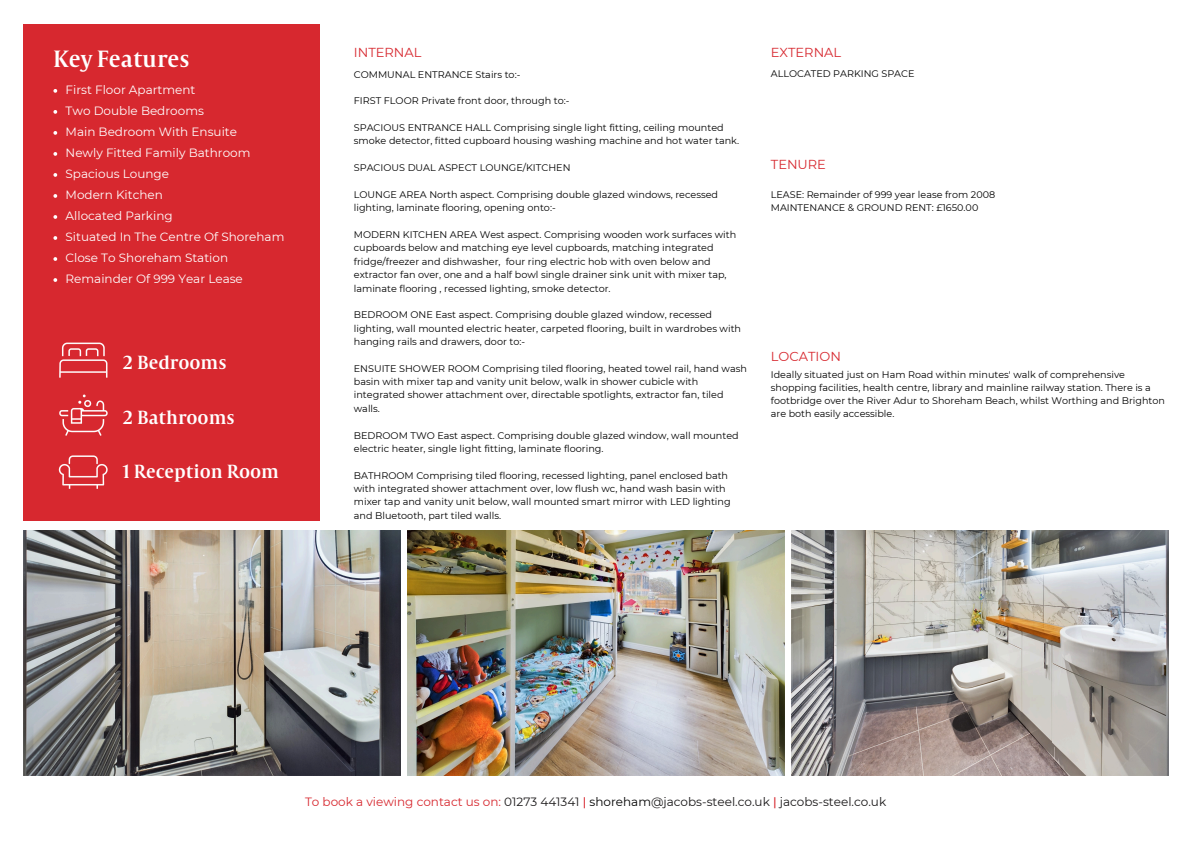
<style>
.page{position:relative;width:1191px;height:843px;background:#fff}
.page>*{position:absolute;margin:0;border:0;box-sizing:border-box;transform-origin:0 0}
.t1{font:26px "Capitolium Road";color:#fff}
.t2{font:21px "Capitolium Road";color:#fff}
.t3{font:13px "Montserrat";color:#d7282f}
.t4{font:12px "Montserrat";color:#fff}
.t5{font:12px "Montserrat";color:#191718}
.t6{font:9.6px/13.4px "Montserrat";color:#000}
.s1{color:#d7282f}
.s2{font-weight:500;color:#d7282f}
.s3{color:#000}
</style>
<div class="page">
<img style="left:23px;top:530px;width:377px;height:245px">
<img style="left:407px;top:530px;width:377px;height:245px">
<img style="left:791px;top:530px;width:377px;height:245px">
<div style="left:23px;top:25px;width:297px;height:496px;background:#d7282f"></div>
<img style="left:58px;top:455px;width:50px;height:34px">
<img style="left:59px;top:394px;width:49px;height:42px">
<img style="left:59px;top:342px;width:49px;height:36px">
<svg style="left:53px;top:89px;width:4px;height:4px"></svg>
<svg style="left:53px;top:110px;width:4px;height:4px"></svg>
<svg style="left:53px;top:131px;width:4px;height:4px"></svg>
<svg style="left:53px;top:152px;width:4px;height:4px"></svg>
<svg style="left:53px;top:173px;width:4px;height:4px"></svg>
<svg style="left:53px;top:194px;width:4px;height:4px"></svg>
<svg style="left:53px;top:215px;width:4px;height:4px"></svg>
<svg style="left:53px;top:236px;width:4px;height:4px"></svg>
<svg style="left:53px;top:257px;width:4px;height:4px"></svg>
<svg style="left:53px;top:278px;width:4px;height:4px"></svg>
<h2 class="t1" style="left:53px;top:50px;width:138px">Key Features</h2>
<p class="t4" style="left:66px;top:83px;width:131px">First Floor Apartment</p>
<p class="t4" style="left:66px;top:104px;width:140px">Two Double Bedrooms</p>
<p class="t4" style="left:66px;top:125px;width:173px">Main Bedroom With Ensuite</p>
<p class="t4" style="left:66px;top:146px;width:186px">Newly Fitted Family Bathroom</p>
<p class="t4" style="left:66px;top:167px;width:105px">Spacious Lounge</p>
<p class="t4" style="left:66px;top:188px;width:99px">Modern Kitchen</p>
<p class="t4" style="left:66px;top:209px;width:109px">Allocated Parking</p>
<p class="t4" style="left:66px;top:230px;width:220px">Situated In The Centre Of Shoreham</p>
<h2 class="t4" style="left:66px;top:251px;width:164px">Close To Shoreham Station</h2>
<p class="t4" style="left:66px;top:272px;width:179px">Remainder Of 999 Year Lease</p>
<p class="t2" style="left:123px;top:355px;width:105px">2 Bedrooms</p>
<h2 class="t2" style="left:123px;top:410px;width:113px">2 Bathrooms</h2>
<h3 class="t2" style="left:123px;top:464px;width:158px">1 Reception Room</h3>
<p class="t3" style="left:354px;top:45px;width:69px">INTERNAL</p>
<p class="t3" style="left:770px;top:45px;width:72px">EXTERNAL</p>
<p class="t6" style="left:354px;top:67px;width:168px">COMMUNAL ENTRANCE Stairs to:-</p>
<h5 class="t6" style="left:354px;top:94px;width:217px">FIRST FLOOR Private front door, through to:-</h5>
<p class="t6" style="left:354px;top:121px;width:387px">SPACIOUS ENTRANCE HALL Comprising single light fitting, ceiling mounted smoke detector, fitted cupboard housing washing machine and hot water tank.</p>
<p class="t6" style="left:354px;top:161px;width:218px">SPACIOUS DUAL ASPECT LOUNGE/KITCHEN</p>
<p class="t6" style="left:354px;top:188px;width:366px">LOUNGE AREA North aspect. Comprising double glazed windows, recessed lighting, laminate flooring, opening onto:-</p>
<p class="t6" style="left:354px;top:228px;width:384px">MODERN KITCHEN AREA West aspect. Comprising wooden work surfaces with cupboards below and matching eye level cupboards, matching integrated fridge/freezer and dishwasher, four ring electric hob with oven below and extractor fan over, one and a half bowl single drainer sink unit with mixer tap, laminate flooring , recessed lighting, smoke detector.</p>
<p class="t6" style="left:354px;top:308px;width:389px">BEDROOM ONE East aspect. Comprising double glazed window, recessed lighting, wall mounted electric heater, carpeted flooring, built in wardrobes with hanging rails and drawers, door to:-</p>
<p class="t6" style="left:354px;top:361px;width:394px">ENSUITE SHOWER ROOM Comprising tiled flooring, heated towel rail, hand wash basin with mixer tap and vanity unit below, walk in shower cubicle with integrated shower attachment over, directable spotlights, extractor fan, tiled walls.</p>
<h3 class="t6" style="left:354px;top:428px;width:386px">BEDROOM TWO East aspect. Comprising double glazed window, wall mounted electric heater, single light fitting, laminate flooring.</h3>
<h5 class="t6" style="left:354px;top:468px;width:378px">BATHROOM Comprising tiled flooring, recessed lighting, panel enclosed bath with integrated shower attachment over, low flush wc, hand wash basin with mixer tap and vanity unit below, wall mounted smart mirror with LED lighting and Bluetooth, part tiled walls.</h5>
<h3 class="t6" style="left:770px;top:67px;width:145px">ALLOCATED PARKING SPACE</h3>
<p class="t3" style="left:770px;top:156px;width:57px">TENURE</p>
<p class="t6" style="left:770px;top:188px;width:226px">LEASE: Remainder of 999 year lease from 2008</p>
<h3 class="t6" style="left:770px;top:200px;width:209px">MAINTENANCE &amp; GROUND RENT: £1650.00</h3>
<h4 class="t3" style="left:770px;top:348px;width:72px">LOCATION</h4>
<p class="t6" style="left:770px;top:368px;width:395px;line-height:12.8px">Ideally situated just on Ham Road within minutes' walk of comprehensive shopping facilities, health centre, library and mainline railway station. There is a footbridge over the River Adur to Shoreham Beach, whilst Worthing and Brighton are both easily accessible.</p>
<p class="t5" style="left:305px;top:794px;width:582px"><span class="s1">To book a viewing contact us on:</span> 01273 441341 <span class="s2">|</span> <span class="s3">shoreham</span>@jacobs-steel.co.uk <span class="s2">|</span> jacobs-steel.co.uk</p>
</div>
